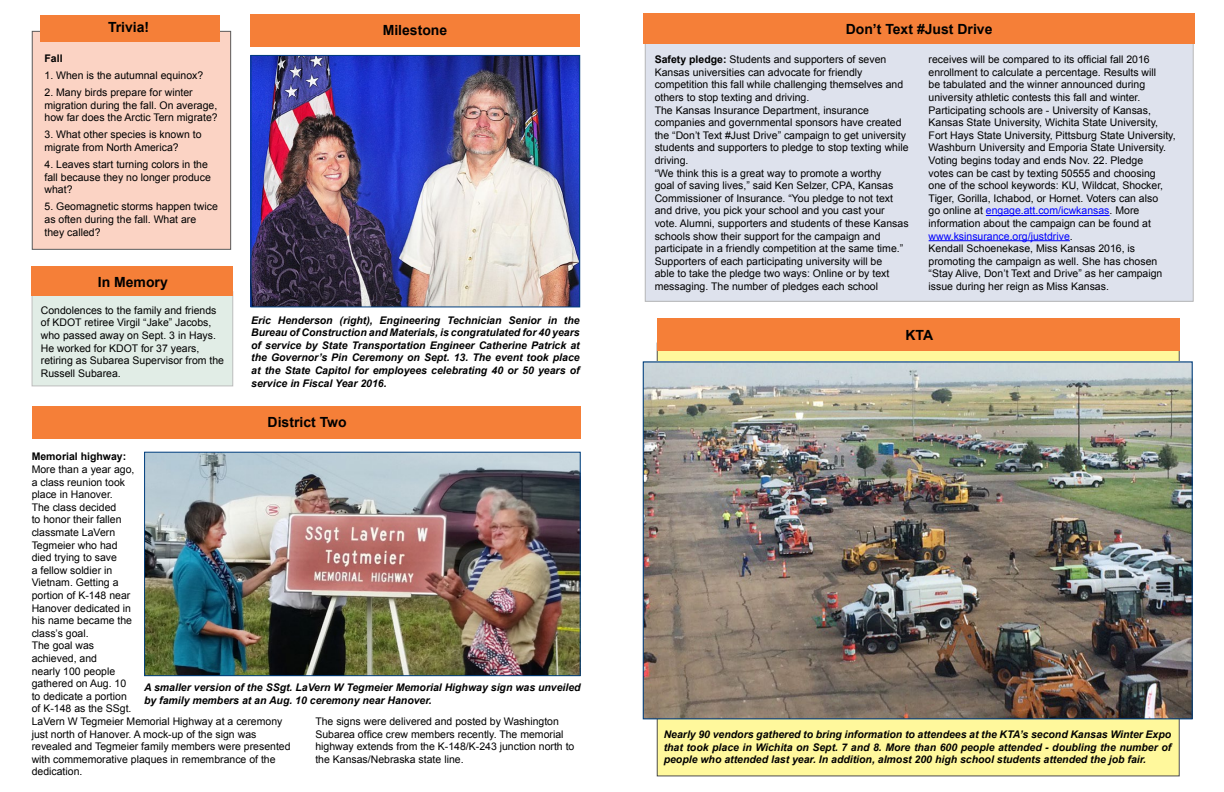
<style>
.page{position:relative;width:1224px;height:792px;background:#fff}
.page>*{position:absolute;margin:0;border:0;box-sizing:border-box;transform-origin:0 0}
.t1{font:700 14px "Arial";color:#000}
.t2{font:10.5px/12.6px "Arial";color:#000}
.t3{font:italic 700 10.5px/12.6px "Arial";color:#000;text-align:justify}
.t4{font:700 10.5px "Arial";color:#000}
.s1{font-weight:700}
.s2{color:#00f}
</style>
<div class="page">
<svg style="left:657px;top:343px;width:522px;height:433px;background:#f0eb99"></svg>
<div style="left:250px;top:14px;width:330px;height:32px;background:#f57f38"></div>
<div style="left:32px;top:31px;width:199px;height:218px;background:#fbd3c4"></div>
<div style="left:40px;top:15px;width:179px;height:27px;background:#f57f38"></div>
<div style="left:32px;top:406px;width:549px;height:32px;background:#f57f38"></div>
<img style="left:146px;top:454px;width:433px;height:220px">
<div style="left:144px;top:452px;width:437px;height:224px;border:1px solid #003e7e"></div>
<img style="left:252px;top:57px;width:326px;height:248px">
<div style="left:250px;top:55px;width:330px;height:252px;border:1px solid #003e7e"></div>
<div style="left:32px;top:292px;width:201px;height:94px;background:#e1ede6"></div>
<div style="left:32px;top:266px;width:201px;height:30px;background:#f57f38"></div>
<img style="left:645px;top:363px;width:546px;height:354px">
<div style="left:657px;top:318px;width:523px;height:33px;background:#f57f38"></div>
<div style="left:645px;top:41px;width:548px;height:260px;background:#dee2ed"></div>
<div style="left:643px;top:13px;width:551px;height:31px;background:#f57f38"></div>
<hr style="left:986px;top:215px;width:124px;height:1px;background:#00f">
<hr style="left:929px;top:240px;width:141px;height:1px;background:#00f">
<h1 class="t1" style="left:108px;top:18px;width:43px">Trivia!</h1>
<h1 class="t1" style="left:383px;top:21px;width:66px">Milestone</h1>
<p class="t4" style="left:45px;top:51px;width:20px">Fall</p>
<p class="t2" style="left:45px;top:69px;width:160px">1. When is the autumnal equinox?</p>
<p class="t2" style="left:45px;top:86px;width:175px">2. Many birds prepare for winter migration during the fall. On average, how far does the Arctic Tern migrate?</p>
<p class="t2" style="left:45px;top:128px;width:158px">3. What other species is known to migrate from North America?</p>
<p class="t2" style="left:45px;top:158px;width:168px">4. Leaves start turning colors in the fall because they no longer produce what?</p>
<p class="t2" style="left:45px;top:200px;width:175px">5. Geomagnetic storms happen twice as often during the fall. What are they called?</p>
<h1 class="t1" style="left:98px;top:273px;width:72px">In Memory</h1>
<p class="t2" style="left:41px;top:304px;width:185px">Condolences to the family and friends of KDOT retiree Virgil “Jake” Jacobs, who passed away on Sept. 3 in Hays.<br>He worked for KDOT for 37 years, retiring as Subarea Supervisor from the<br>Russell Subarea.</p>
<p class="t3" style="left:251px;top:314px;width:330px">Eric Henderson (right), Engineering Technician Senior in the Bureau of Construction and Materials, is congratulated for 40 years of service by State Transportation Engineer Catherine Patrick at the Governor’s Pin Ceremony on Sept. 13. The event took place at the State Capitol for employees celebrating 40 or 50 years of service in Fiscal Year 2016.</p>
<h1 class="t1" style="left:268px;top:413px;width:81px">District Two</h1>
<p class="t4" style="left:32px;top:450px;width:96px">Memorial highway:</p>
<p class="t2" style="left:32px;top:463px;width:260px">More than a year ago,<br>a class reunion took<br>place in Hanover.<br>The class decided<br>to honor their fallen<br>classmate LaVern<br>Tegmeier who had<br>died trying to save<br>a fellow soldier in<br>Vietnam. Getting a<br>portion of K-148 near<br>Hanover dedicated in<br>his name became the<br>class’s goal.<br>The goal was<br>achieved, and<br>nearly 100 people<br>gathered on Aug. 10<br>to dedicate a portion<br>of K-148 as the SSgt.<br>LaVern W Tegmeier Memorial Highway at a ceremony just north of Hanover. A mock-up of the sign was revealed and Tegmeier family members were presented with commemorative plaques in remembrance of the dedication.</p>
<p class="t3" style="left:144px;top:681px;width:438px">A smaller version of the SSgt. LaVern W Tegmeier Memorial Highway sign was unveiled by family members at an Aug. 10 ceremony near Hanover.</p>
<p class="t2" style="left:315px;top:715px;width:261px">The signs were delivered and posted by Washington Subarea office crew members recently. The memorial highway extends from the K-148/K-243 junction north to the Kansas/Nebraska state line.</p>
<h1 class="t1" style="left:846px;top:20px;width:148px">Don’t Text #Just Drive</h1>
<p class="t2" style="left:655px;top:53px;width:255px"><span class="s1">Safety pledge:</span> Students and supporters of seven Kansas universities can advocate for friendly competition this fall while challenging themselves and others to stop texting and driving.<br>The Kansas Insurance Department, insurance companies and governmental sponsors have created the “Don’t Text #Just Drive” campaign to get university students and supporters to pledge to stop texting while driving.<br>“We think this is a great way to promote a worthy<br>goal of saving lives,” said Ken Selzer, CPA, Kansas Commissioner of Insurance. “You pledge to not text and drive, you pick your school and you cast your vote. Alumni, supporters and students of these Kansas schools show their support for the campaign and participate in a friendly competition at the same time.” Supporters of each participating university will be<br>able to take the pledge two ways: Online or by text messaging. The number of pledges each school</p>
<p class="t2" style="left:929px;top:53px;width:249px">receives will be compared to its official fall 2016 enrollment to calculate a percentage. Results will<br>be tabulated and the winner announced during university athletic contests this fall and winter.<br>Participating schools are - University of Kansas, Kansas State University, Wichita State University, Fort Hays State University, Pittsburg State University, Washburn University and Emporia State University.<br>Voting begins today and ends Nov. 22. Pledge<br>votes can be cast by texting 50555 and choosing one of the school keywords: KU, Wildcat, Shocker, Tiger, Gorilla, Ichabod, or Hornet. Voters can also<br>go online at <span class="s2">engage.att.com/icwkansas</span>. More information about the campaign can be found at <span class="s2">www.ksinsurance.org/justdrive</span>.<br>Kendall Schoenekase, Miss Kansas 2016, is promoting the campaign as well. She has chosen “Stay Alive, Don’t Text and Drive” as her campaign issue during her reign as Miss Kansas.</p>
<h1 class="t1" style="left:905px;top:325px;width:29px">KTA</h1>
<p class="t3" style="left:664px;top:729px;width:509px">Nearly 90 vendors gathered to bring information to attendees at the KTA’s second Kansas Winter Expo that took place in Wichita on Sept. 7 and 8. More than 600 people attended - doubling the number of people who attended last year. In addition, almost 200 high school students attended the job fair.</p>
</div>
